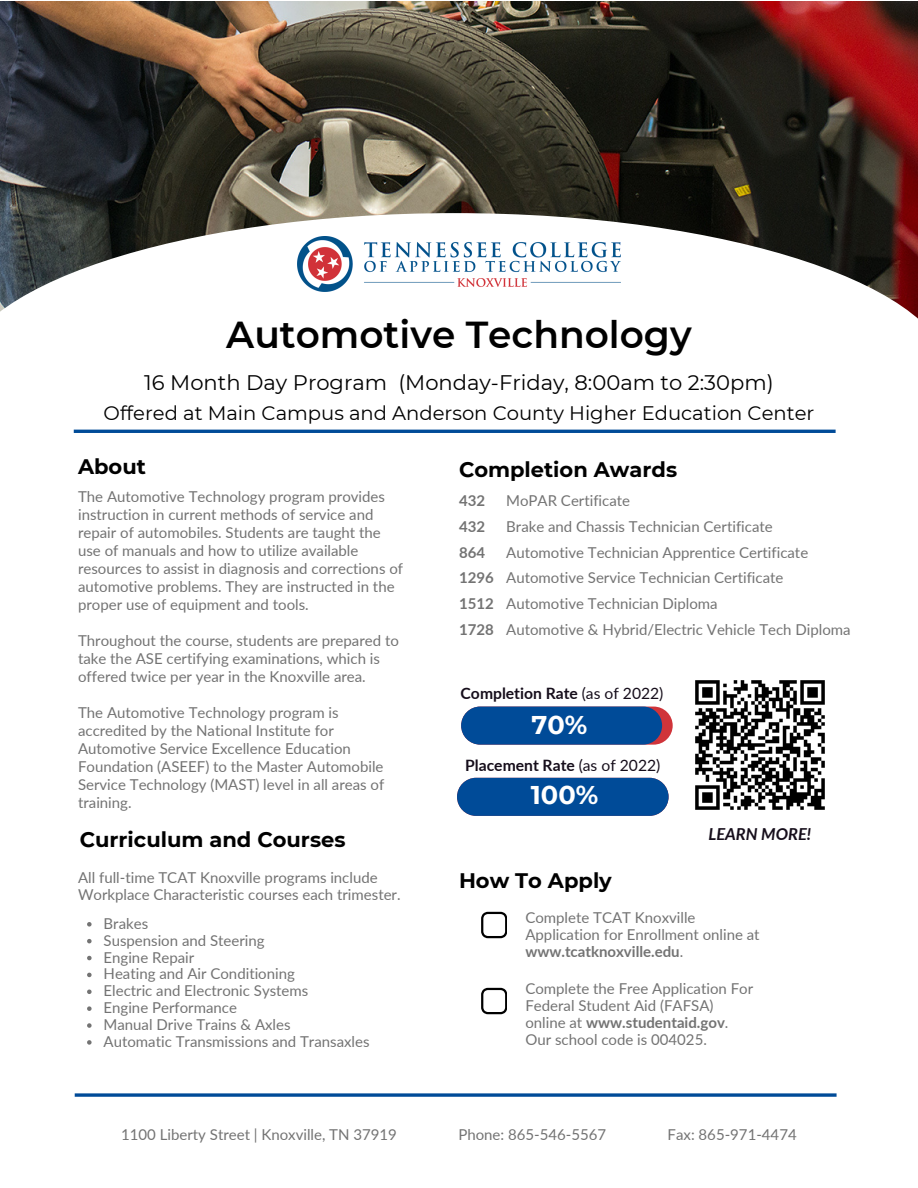
<style>
.page{position:relative;width:918px;height:1188px;background:#fff}
.page>*{position:absolute;margin:0;border:0;box-sizing:border-box;transform-origin:0 0}
.t1{font:600 37.5px "Montserrat";color:#000}
.t2{font:700 25.65px "Montserrat";color:#fff}
.t3{font:700 21px "Montserrat";color:#000}
.t4{font:21px "Montserrat";color:#000}
.t5{font:19.5px "Montserrat";color:#000}
.t6{font:italic 700 16.5px "Lato";color:#160e1b}
.t7{font:700 15.75px "Lato";color:#160e1b}
.t8{font:15px/18px "Lato";color:#737373}
.t9{font:700 15px "Lato";color:#737373}
.s1{font-weight:400}
.s2{font-weight:700}
</style>
<div class="page">
<img style="left:0;top:1px;width:918px;height:212px">
<svg style="left:0;top:213px;width:918px;height:220px"></svg>
<img style="left:297px;top:237px;width:323px;height:55px">
<svg style="left:481px;top:912px;width:26px;height:26px"></svg>
<hr style="left:74px;top:430px;width:762px;height:3px;background:#004b98">
<svg style="left:481px;top:988px;width:26px;height:26px"></svg>
<div style="left:461px;top:707px;width:212px;height:38px;background:#d0343a;border-radius:19px"></div>
<div style="left:461px;top:707px;width:201px;height:38px;background:#004b98;border-radius:19px"></div>
<div style="left:457px;top:778px;width:212px;height:38px;background:#004b98;border-radius:19px"></div>
<svg style="left:75px;top:1093px;width:762px;height:4px;background:#2766a7"></svg>
<img style="left:695px;top:680px;width:130px;height:130px">
<svg style="left:87px;top:922px;width:5px;height:5px"></svg>
<svg style="left:87px;top:939px;width:5px;height:4px"></svg>
<svg style="left:87px;top:956px;width:5px;height:4px"></svg>
<svg style="left:87px;top:973px;width:5px;height:4px"></svg>
<svg style="left:87px;top:990px;width:5px;height:4px"></svg>
<svg style="left:87px;top:1006px;width:5px;height:5px"></svg>
<svg style="left:87px;top:1023px;width:5px;height:5px"></svg>
<svg style="left:87px;top:1040px;width:5px;height:5px"></svg>
<p class="t1" style="left:226px;top:312px;width:467px">Automotive Technology</p>
<p class="t4" style="left:144px;top:370px;width:631px">16 Month Day Program (Monday-Friday, 8:00am to 2:30pm)</p>
<p class="t5" style="left:104px;top:401px;width:712px">Offered at Main Campus and Anderson County Higher Education Center</p>
<p class="t3" style="left:78px;top:454px;width:69px">About</p>
<p class="t3" style="left:459px;top:457px;width:220px">Completion Awards</p>
<p class="t8" style="left:78px;top:487px;width:327px">The Automotive Technology program provides instruction in current methods of service and repair of automobiles. Students are taught the use of manuals and how to utilize available resources to assist in diagnosis and corrections of automotive problems. They are instructed in the proper use of equipment and tools.</p>
<p class="t8" style="left:78px;top:631px;width:322px">Throughout the course, students are prepared to take the ASE certifying examinations, which is offered twice per year in the Knoxville area.</p>
<p class="t8" style="left:78px;top:703px;width:308px">The Automotive Technology program is accredited by the National Institute for Automotive Service Excellence Education Foundation (ASEEF) to the Master Automobile Service Technology (MAST) level in all areas of training.</p>
<p class="t9" style="left:459px;top:491px;width:28px">432</p>
<p class="t9" style="left:459px;top:517px;width:28px">432</p>
<p class="t9" style="left:459px;top:543px;width:28px">864</p>
<p class="t9" style="left:459px;top:569px;width:36px">1296</p>
<p class="t9" style="left:459px;top:595px;width:36px">1512</p>
<p class="t9" style="left:459px;top:620px;width:36px">1728</p>
<p class="t8" style="left:506px;top:491px;width:125px">MoPAR Certificate</p>
<p class="t8" style="left:506px;top:517px;width:268px">Brake and Chassis Technician Certificate</p>
<p class="t8" style="left:506px;top:543px;width:304px">Automotive Technician Apprentice Certificate</p>
<p class="t8" style="left:506px;top:569px;width:279px">Automotive Service Technician Certificate</p>
<p class="t8" style="left:506px;top:595px;width:213px">Automotive Technician Diploma</p>
<p class="t8" style="left:506px;top:620px;width:346px">Automotive &amp; Hybrid/Electric Vehicle Tech Diploma</p>
<p class="t7" style="left:461px;top:684px;width:204px">Completion Rate <span class="s1">(as of 2022)</span></p>
<p class="t2" style="left:532px;top:709px;width:57px">70%</p>
<p class="t7" style="left:465px;top:755px;width:197px">Placement Rate <span class="s1">(as of 2022)</span></p>
<p class="t2" style="left:531px;top:779px;width:69px">100%</p>
<p class="t3" style="left:80px;top:827px;width:267px">Curriculum and Courses</p>
<p class="t6" style="left:708px;top:824px;width:104px">LEARN MORE!</p>
<p class="t8" style="left:78px;top:868px;width:301px">All full-time TCAT Knoxville programs include</p>
<p class="t8" style="left:78px;top:885px;width:324px">Workplace Characteristic courses each trimester.</p>
<p class="t3" style="left:459px;top:868px;width:154px">How To Apply</p>
<p class="t8" style="left:104px;top:914px;width:46px">Brakes</p>
<p class="t8" style="left:104px;top:931px;width:163px">Suspension and Steering</p>
<p class="t8" style="left:104px;top:948px;width:92px">Engine Repair</p>
<p class="t8" style="left:104px;top:965px;width:193px">Heating and Air Conditioning</p>
<p class="t8" style="left:104px;top:981px;width:206px">Electric and Electronic Systems</p>
<p class="t8" style="left:104px;top:998px;width:135px">Engine Performance</p>
<p class="t8" style="left:104px;top:1015px;width:189px">Manual Drive Trains &amp; Axles</p>
<p class="t8" style="left:104px;top:1032px;width:268px">Automatic Transmissions and Transaxles</p>
<p class="t8" style="left:525px;top:908px;width:172px">Complete TCAT Knoxville</p>
<p class="t8" style="left:525px;top:926px;width:236px;line-height:16.8px">Application for Enrollment online at <span class="s2">www.tcatknoxville.edu</span>.</p>
<p class="t8" style="left:525px;top:979px;width:229px">Complete the Free Application For</p>
<p class="t8" style="left:525px;top:996px;width:190px">Federal Student Aid (FAFSA)</p>
<p class="t9" style="left:525px;top:1013px;width:205px"><span class="s1">online at</span> www.studentaid.gov<span class="s1">.</span></p>
<p class="t8" style="left:525px;top:1030px;width:183px">Our school code is 004025.</p>
<p class="t8" style="left:121px;top:1125px;width:277px">1100 Liberty Street | Knoxville, TN 37919</p>
<p class="t8" style="left:458px;top:1125px;width:149px">Phone: 865-546-5567</p>
<p class="t8" style="left:668px;top:1125px;width:131px">Fax: 865-971-4474</p>
</div>
